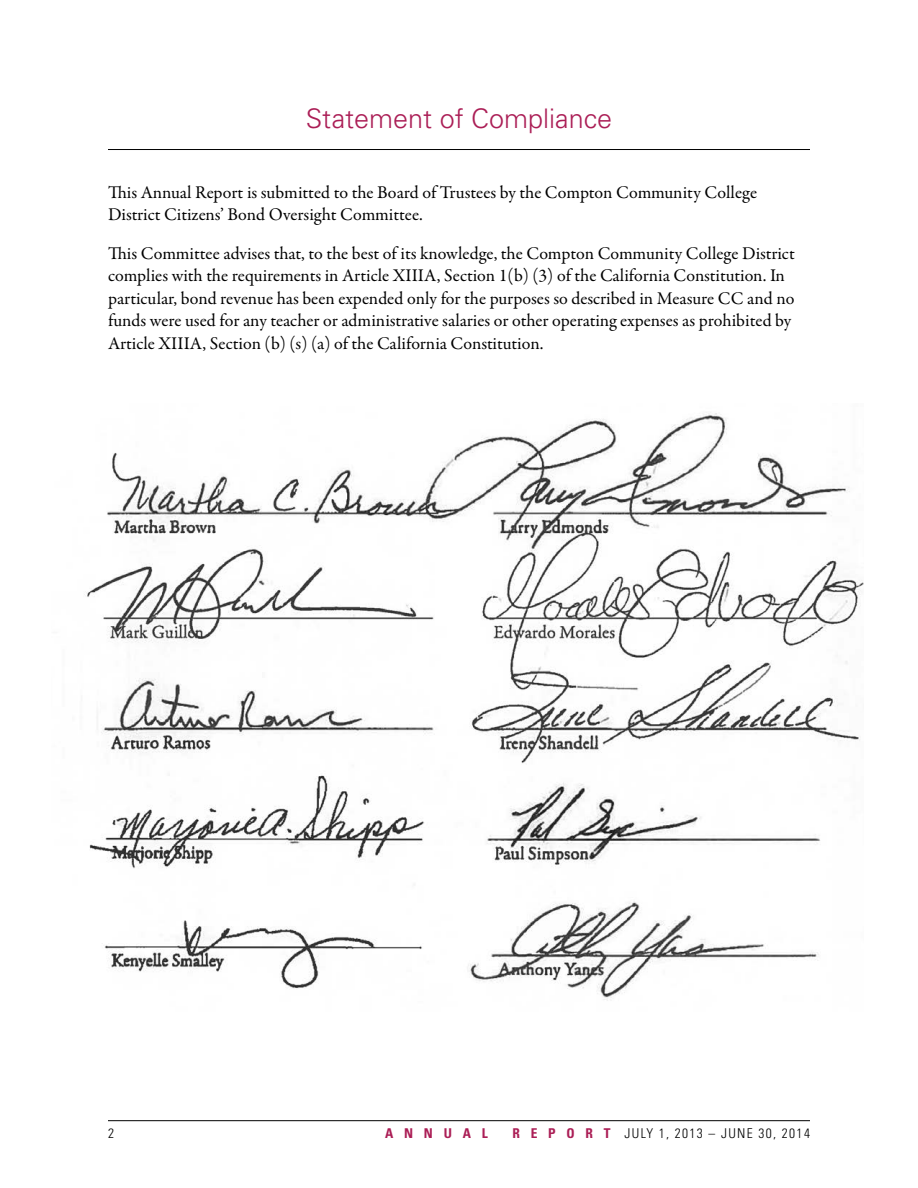
<style>
.page{position:relative;width:918px;height:1188px;background:#fff}
.page>*{position:absolute;margin:0;border:0;box-sizing:border-box;transform-origin:0 0}
.t1{font:300 27px "Univers LT Std";color:#ab1e56}
.t2{font:18px/22.5px "Garamond Premr Pro";color:#000}
.t3{font:300 condensed 13.5px "Univers LT Std";letter-spacing:.1em;color:#000}
.t4{font:700 condensed 13.5px "Univers LT Std";letter-spacing:.8em;color:#ab1e56}
.s1{font-weight:700;color:#ab1e56}
</style>
<div class="page">
<hr style="left:108px;top:1120px;width:702px;height:1px;background:#000">
<hr style="left:108px;top:149px;width:702px;height:1px;background:#000">
<img style="left:86px;top:413px;width:778px;height:588px">
<h1 class="t1" style="left:306px;top:102px;width:308px">Statement of Compliance</h1>
<p class="t2" style="left:108px;top:181px;width:651px">This Annual Report is submitted to the Board of Trustees by the Compton Community College<br>District Citizens’ Bond Oversight Committee.</p>
<p class="t2" style="left:108px;top:242px;width:688px">This Committee advises that, to the best of its knowledge, the Compton Community College District complies with the requirements in Article XIIIA, Section 1(b) (3) of the California Constitution. In particular, bond revenue has been expended only for the purposes so described in Measure CC and no funds were used for any teacher or administrative salaries or other operating expenses as prohibited by Article XIIIA, Section (b) (s) (a) of the California Constitution.</p>
<p class="t3" style="left:108px;top:1125px;width:7px">2</p>
<p class="t4" style="left:385px;top:1125px;width:104px">ANNUAL</p>
<p class="t3" style="left:512px;top:1125px;width:299px"><span class="s1">R E P O R T</span> JULY 1, 2013 – JUNE 30, 2014</p>
</div>
